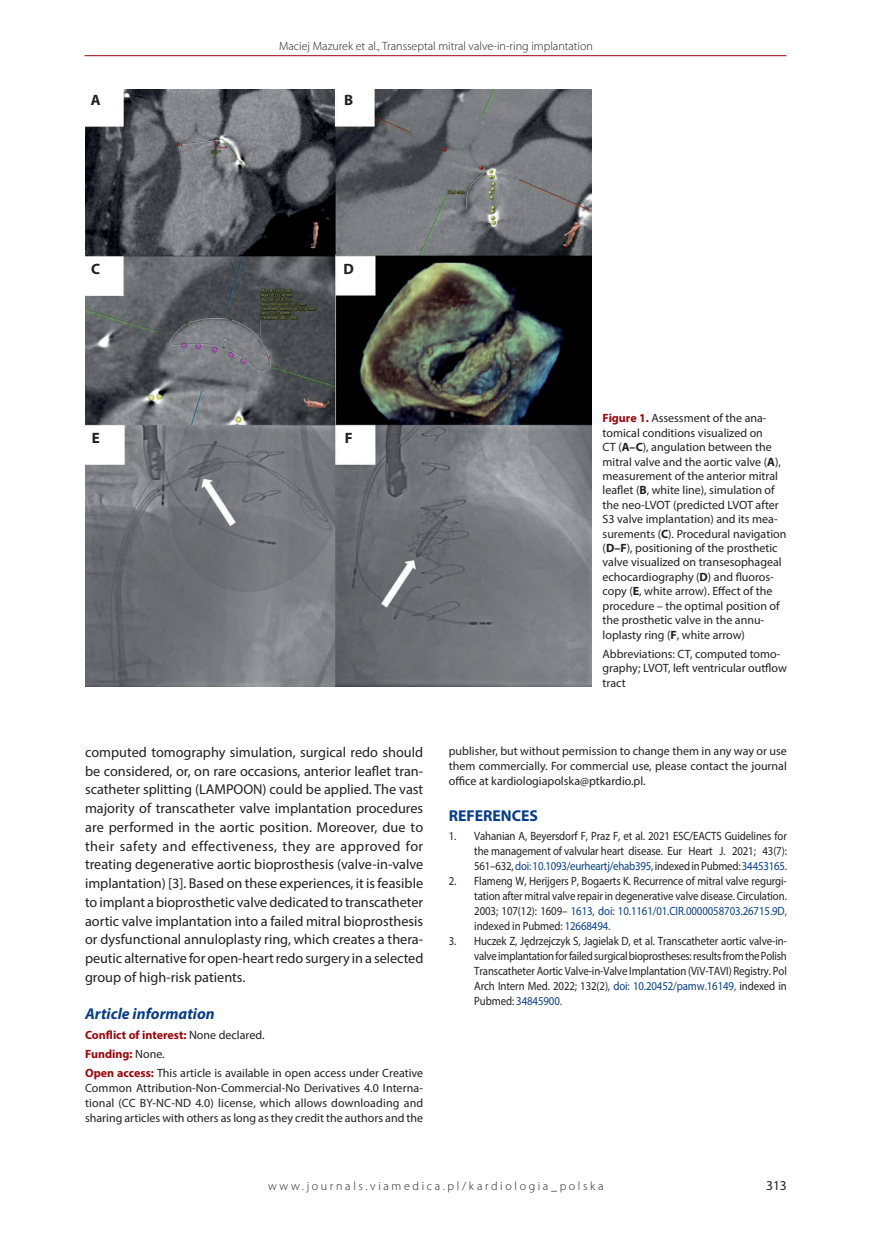
<style>
.page{position:relative;width:872px;height:1234px;background:#fff}
.page>*{position:absolute;margin:0;border:0;box-sizing:border-box;transform-origin:0 0}
.t1{font:italic 700 15.75px "Myriad Pro";color:#083e89}
.t2{font:700 15.75px "Myriad Pro";color:#083e89}
.t3{font:700 15px "Myriad Pro";color:#231f20}
.t4{font:14.25px/18.8px "Myriad Pro";letter-spacing:-.005em;color:#231f20;text-align:justify}
.t5{font:13.5px "Myriad Pro";color:#231f20}
.t6{font:12px/14.4px "Myriad Pro";color:#231f20}
.t7{font:12px/15px "Myriad Pro";color:#231f20;text-align:justify;scale:.9 1}
.t8{font:300 12px "Myriad Pro";color:#231f20}
.t9{font:300 12px "Myriad Pro";letter-spacing:.22em;color:#231f20}
.s1{font-weight:700;color:#9d070d}
.s2{font-weight:700}
.s3{color:#083e89}
</style>
<div class="page">
<hr style="left:85px;top:55px;width:701px;height:1px;background:#9d070d">
<img style="left:85px;top:89px;width:506px;height:597px">
<div style="left:85px;top:89px;width:21px;height:22px;background:#fff"></div>
<div style="left:338px;top:89px;width:21px;height:22px;background:#fff"></div>
<div style="left:85px;top:258px;width:21px;height:21px;background:#fff"></div>
<div style="left:338px;top:258px;width:21px;height:21px;background:#fff"></div>
<div style="left:85px;top:427px;width:21px;height:21px;background:#fff"></div>
<div style="left:338px;top:427px;width:21px;height:21px;background:#fff"></div>
<p class="t8" style="left:279px;top:39px;width:315px">Maciej Mazurek et al., Transseptal mitral valve-in-ring implantation</p>
<p class="t3" style="left:91px;top:90px;width:11px">A</p>
<p class="t3" style="left:344px;top:90px;width:11px">B</p>
<p class="t3" style="left:91px;top:259px;width:10px">C</p>
<p class="t3" style="left:343px;top:259px;width:12px">D</p>
<p class="t3" style="left:92px;top:427px;width:10px">E</p>
<p class="t3" style="left:345px;top:427px;width:9px">F</p>
<p class="t4" style="left:85px;top:742px;width:340px">computed tomography simulation, surgical redo should be considered, or, on rare occasions, anterior leaflet tran&shy;scatheter splitting (LAMPOON) could be applied. The vast majority of transcatheter valve implantation procedures are performed in the aortic position. Moreover, due to their safety and effectiveness, they are approved for treating degenerative aortic bioprosthesis (valve-in-valve implantation) [3]. Based on these experiences, it is feasible to implant a bioprosthetic valve dedicated to transcatheter aortic valve implantation into a failed mitral bioprosthesis or dysfunctional annuloplasty ring, which creates a thera&shy;peutic alternative for open-heart redo surgery in a selected group of high-risk patients.</p>
<h1 class="t1" style="left:85px;top:1003px;width:131px">Article information</h1>
<p class="t6" style="left:85px;top:1024px;width:340px;line-height:19.2px"><span class="s1">Conflict of interest:</span> None declared.<br><span class="s1">Funding:</span> None.<br><span class="s1">Open access:</span> This article is available in open access under Creative</p>
<p class="t6" style="left:85px;top:1080px;width:340px;line-height:15px;text-align:justify">Common Attribution-Non-Commercial-No Derivatives 4.0 Interna&shy;tional (CC BY-NC-ND 4.0) license, which allows downloading and sharing articles with others as long as they credit the authors and the</p>
<p class="t6" style="left:602px;top:411px;width:185px"><span class="s1">Figure 1.</span> Assessment of the ana&shy;tomical conditions visualized on<br>CT (<span class="s2">A–C</span>), angulation between the mitral valve and the aortic valve (<span class="s2">A</span>), measurement of the anterior mitral leaflet (<span class="s2">B</span>, white line), simulation of the neo-LVOT (predicted LVOT after S3 valve implantation) and its mea&shy;surements (<span class="s2">C</span>). Procedural navigation (<span class="s2">D–F</span>), positioning of the prosthetic valve visualized on transesophageal echocardiography (<span class="s2">D</span>) and fluoros&shy;copy (<span class="s2">E</span>, white arrow). Effect of the procedure – the optimal position of the prosthetic valve in the annu&shy;loplasty ring (<span class="s2">F</span>, white arrow)</p>
<p class="t6" style="left:602px;top:646px;width:186px">Abbreviations: CT, computed tomo&shy;graphy; LVOT, left ventricular outflow tract</p>
<p class="t6" style="left:449px;top:743px;width:340px;line-height:15px;text-align:justify">publisher, but without permission to change them in any way or use them commercially. For commercial use, please contact the journal office at kardiologiapolska@ptkardio.pl.</p>
<h1 class="t2" style="left:449px;top:805px;width:91px">REFERENCES</h1>
<p class="t7" style="left:474px;top:828px;width:349px;text-indent:-26px">1. Vahanian A, Beyersdorf F, Praz F, et al. 2021 ESC/EACTS Guidelines for the management of valvular heart disease. Eur Heart J. 2021; 43(7):<br>561–632, <span class="s3">doi: 10.1093/eurheartj/ehab395,</span> indexed in Pubmed: <span class="s3">34453165</span>.</p>
<p class="t7" style="left:474px;top:873px;width:349px;text-indent:-26px">2. Flameng W, Herijgers P, Bogaerts K. Recurrence of mitral valve regurgi&shy;tation after mitral valve repair in degenerative valve disease. Circulation.<br>2003; 107(12): 1609– <span class="s3">1613, doi: 10.1161/01.CIR.0000058703.26715.9D, </span>indexed in Pubmed: <span class="s3">12668494.</span></p>
<p class="t7" style="left:474px;top:933px;width:349px;text-indent:-26px">3. Huczek Z, Jędrzejczyk S, Jagielak D, et al. Transcatheter aortic valve-in&shy;valve implantation for failed surgical bioprostheses: results from the Polish Transcatheter Aortic Valve-in-Valve Implantation (ViV-TAVI) Registry. Pol Arch Intern Med. 2022; 132(2)<span class="s3">, doi: 10.20452/pamw.16149,</span> indexed in Pubmed: <span class="s3">34845900.</span></p>
<p class="t9" style="left:268px;top:1179px;width:337px">www.journals.viamedica.pl/kardiologia_polska</p>
<p class="t5" style="left:766px;top:1176px;width:22px">313</p>
</div>
